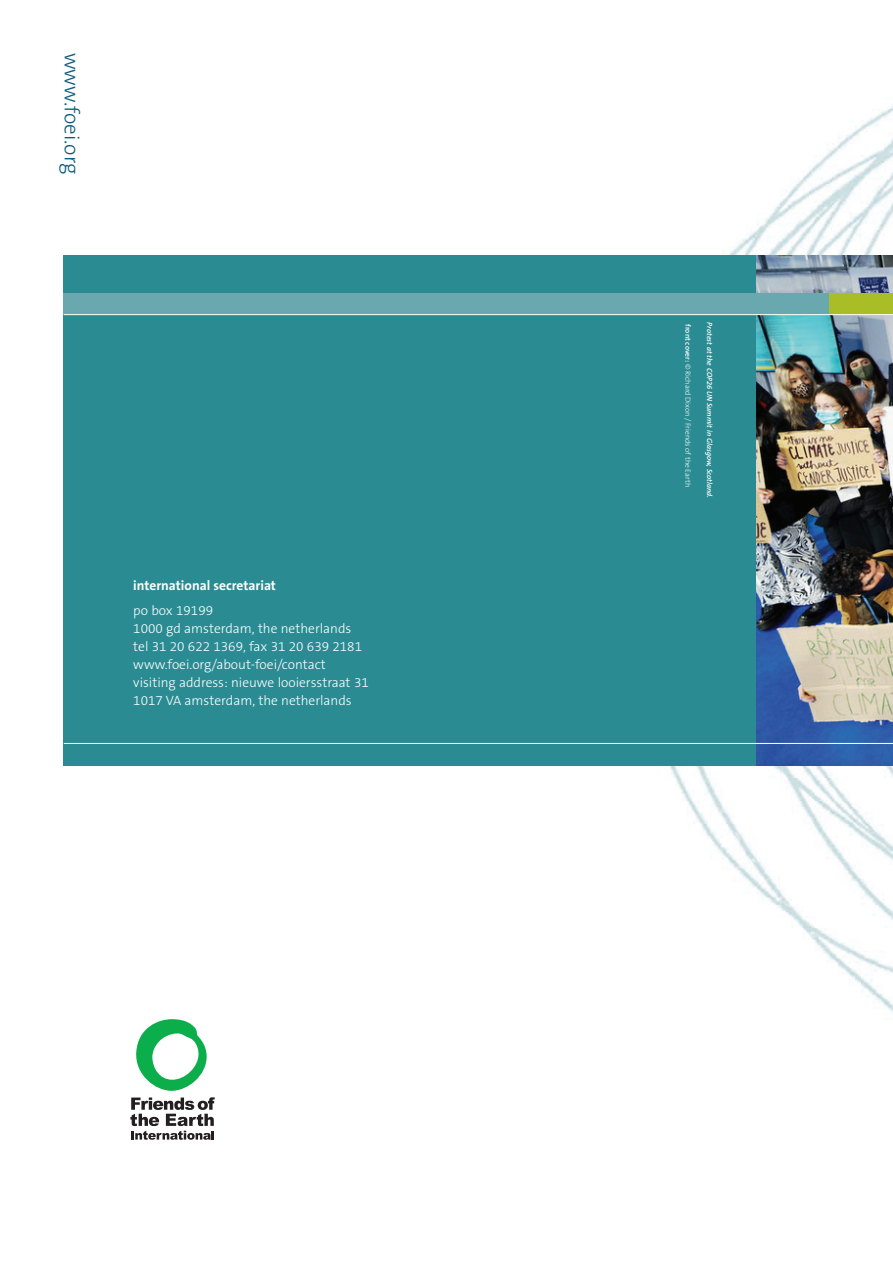
<style>
.page{position:relative;width:893px;height:1263px;background:#fff}
.page>*{position:absolute;margin:0;border:0;box-sizing:border-box;transform-origin:0 0}
.t1{font:300 21px "The Sans B3";color:#0a5c7d}
.t2{font:300 13.5px/18px "The Sans B3";color:#fff}
.t3{font:700 13.5px "The Sans B7";color:#fff}
.t4{font:italic 600 7.5px "The Sans B6";color:#fff}
.t5{font:300 7.5px "The Sans B3";color:#fff}
.s1{font-family:"The Sans B6";font-weight:600}
</style>
<div class="page">
<img style="left:619px;top:106px;width:274px;height:906px">
<img style="left:756px;top:255px;width:137px;height:510px">
<div style="left:64px;top:255px;width:692px;height:510px;background:#2a8c92"></div>
<svg style="left:136px;top:1019px;width:71px;height:72px"></svg>
<svg style="left:130px;top:1097px;width:85px;height:43px"></svg>
<div style="left:64px;top:293px;width:829px;height:22px;background:#69a8ae"></div>
<hr style="left:64px;top:743px;width:829px;height:1px;background:#fff">
<div style="left:829px;top:293px;width:64px;height:22px;background:#a9bd27"></div>
<hr style="left:64px;top:314px;width:829px;height:1px;background:#fff">
<h1 class="t1" style="left:81px;top:53px;width:123px;rotate:90deg">www.foei.org</h1>
<p class="t3" style="left:133px;top:579px;width:144px">international secretariat</p>
<p class="t2" style="left:133px;top:602px;width:237px">po box 19199<br>1000 gd amsterdam, the netherlands tel 31 20 622 1369, fax 31 20 639 2181 www.foei.org/about-foei/contact visiting address: nieuwe looiersstraat 31<br>1017 VA amsterdam, the netherlands</p>
<p class="t5" style="left:691px;top:324px;width:164px;rotate:90deg"><span class="s1">front cover:</span> © Richard Dixon / Friends of the Earth</p>
<p class="t4" style="left:713px;top:322px;width:177px;rotate:90deg">Protest at the COP26 UN Summit in Glasgow, Scotland.</p>
</div>
